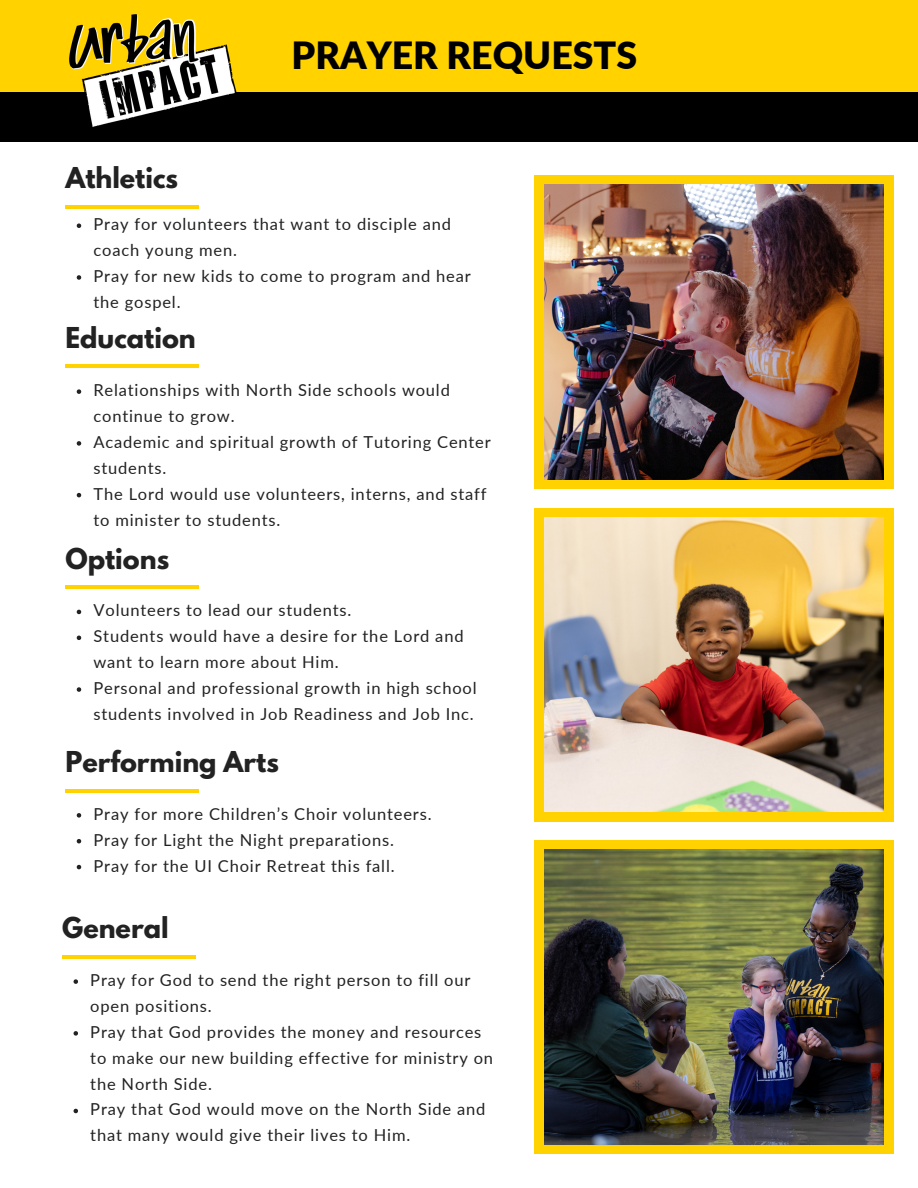
<style>
.page{position:relative;width:918px;height:1188px;background:#fff}
.page>*{position:absolute;margin:0;border:0;box-sizing:border-box;transform-origin:0 0}
.t1{font:900 37.5px "Lato";color:#000}
.t2{font:700 25.5px "League Spartan";color:#222}
.t3{font:16.5px/25.8px "Lato";letter-spacing:.05em;color:#222}
</style>
<div class="page">
<div style="left:0;top:0;width:918px;height:92px;background:#ffd200"></div>
<div style="left:0;top:92px;width:918px;height:49px;background:#000"></div>
<hr style="left:65px;top:205px;width:134px;height:4px;background:#ffd200">
<img style="left:69px;top:15px;width:168px;height:112px">
<hr style="left:65px;top:365px;width:134px;height:3px;background:#ffd200">
<hr style="left:65px;top:586px;width:134px;height:3px;background:#ffd200">
<hr style="left:65px;top:789px;width:134px;height:3px;background:#ffd200">
<hr style="left:62px;top:955px;width:134px;height:4px;background:#ffd200">
<div style="left:534px;top:175px;width:360px;height:314px;background:#ffd200"></div>
<img style="left:545px;top:185px;width:338px;height:294px">
<div style="left:534px;top:508px;width:360px;height:313px;background:#ffd200"></div>
<img style="left:545px;top:517px;width:338px;height:295px">
<div style="left:534px;top:840px;width:360px;height:314px;background:#ffd200"></div>
<img style="left:545px;top:850px;width:338px;height:294px">
<svg style="left:77px;top:223px;width:4px;height:5px"></svg>
<svg style="left:77px;top:275px;width:4px;height:5px"></svg>
<svg style="left:77px;top:389px;width:4px;height:5px"></svg>
<svg style="left:77px;top:441px;width:4px;height:5px"></svg>
<svg style="left:77px;top:493px;width:4px;height:4px"></svg>
<svg style="left:77px;top:610px;width:4px;height:4px"></svg>
<svg style="left:77px;top:636px;width:4px;height:4px"></svg>
<svg style="left:77px;top:687px;width:4px;height:5px"></svg>
<svg style="left:77px;top:813px;width:4px;height:5px"></svg>
<svg style="left:77px;top:839px;width:4px;height:4px"></svg>
<svg style="left:77px;top:865px;width:4px;height:4px"></svg>
<svg style="left:74px;top:979px;width:4px;height:5px"></svg>
<svg style="left:74px;top:1031px;width:4px;height:5px"></svg>
<svg style="left:74px;top:1109px;width:4px;height:4px"></svg>
<p class="t2" style="left:65px;top:165px;width:114px">Athletics</p>
<p class="t1" style="left:292px;top:32px;width:347px">PRAYER REQUESTS</p>
<p class="t3" style="left:94px;top:211px;width:359px">Pray for volunteers that want to disciple and coach young men.</p>
<p class="t3" style="left:94px;top:263px;width:379px">Pray for new kids to come to program and hear the gospel.</p>
<p class="t2" style="left:65px;top:325px;width:132px">Education</p>
<p class="t3" style="left:94px;top:377px;width:358px">Relationships with North Side schools would continue to grow.</p>
<p class="t3" style="left:94px;top:429px;width:399px">Academic and spiritual growth of Tutoring Center students.</p>
<p class="t3" style="left:94px;top:480px;width:395px">The Lord would use volunteers, interns, and staff to minister to students.</p>
<p class="t2" style="left:65px;top:546px;width:105px">Options</p>
<p class="t3" style="left:94px;top:597px;width:259px">Volunteers to lead our students.</p>
<p class="t3" style="left:94px;top:623px;width:372px">Students would have a desire for the Lord and want to learn more about Him.</p>
<p class="t3" style="left:94px;top:675px;width:385px">Personal and professional growth in high school students involved in Job Readiness and Job Inc.</p>
<p class="t2" style="left:65px;top:749px;width:215px">Performing Arts</p>
<p class="t3" style="left:94px;top:801px;width:340px">Pray for more Children’s Choir volunteers.</p>
<p class="t3" style="left:94px;top:826px;width:302px">Pray for Light the Night preparations.</p>
<p class="t3" style="left:94px;top:852px;width:303px">Pray for the UI Choir Retreat this fall.</p>
<p class="t2" style="left:62px;top:916px;width:108px">General</p>
<p class="t3" style="left:90px;top:967px;width:382px">Pray for God to send the right person to fill our open positions.</p>
<p class="t3" style="left:90px;top:1019px;width:404px">Pray that God provides the money and resources to make our new building effective for ministry on the North Side.</p>
<p class="t3" style="left:90px;top:1096px;width:397px">Pray that God would move on the North Side and that many would give their lives to Him.</p>
</div>
